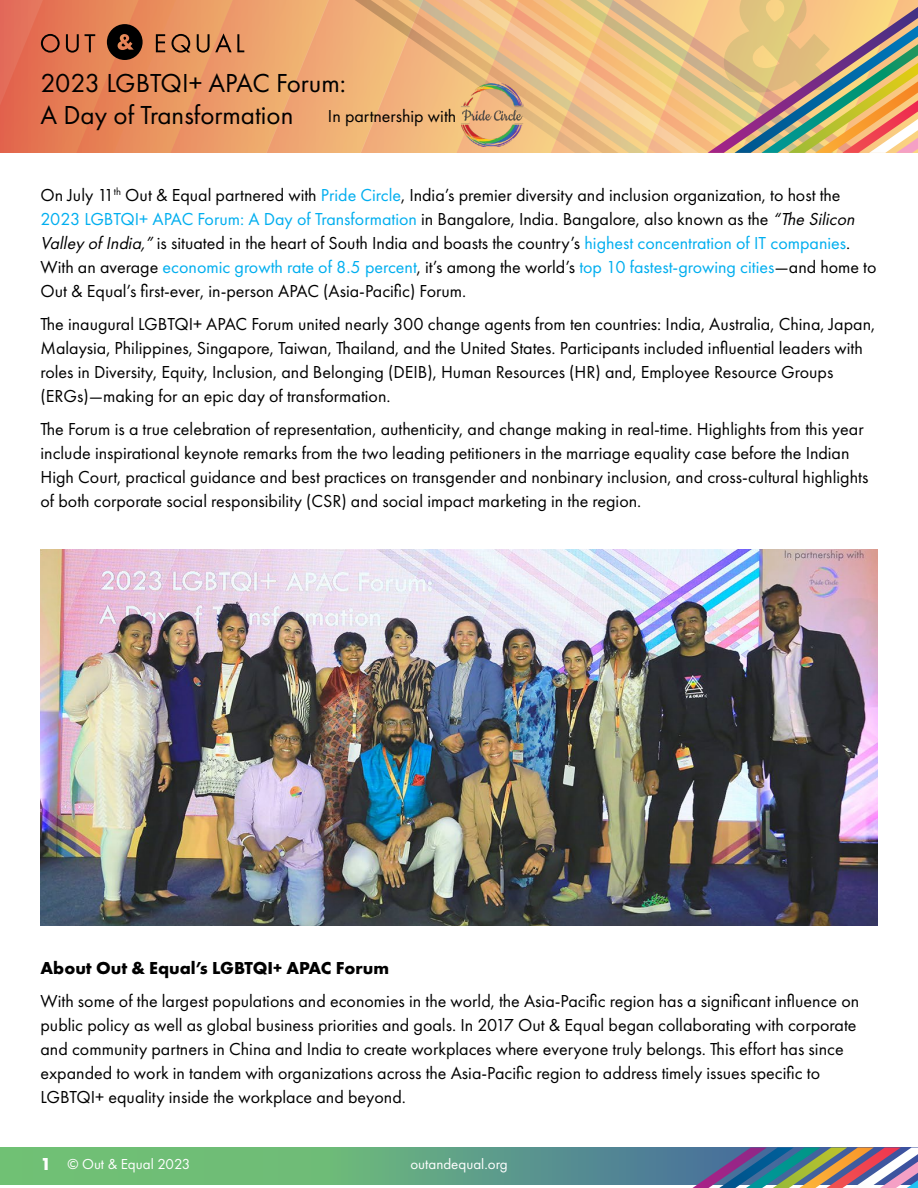
<style>
.page{position:relative;width:918px;height:1188px;background:#fff}
.page>*{position:absolute;margin:0;border:0;box-sizing:border-box;transform-origin:0 0}
.t1{font:700 161.1px "Futura PT";color:#1e763b}
.t2{font:700 160.2px "Futura PT";color:#1e763b}
.t3{font:27px/31.5px "Futura PT";color:#000}
.t4{font:18px/24px "Futura PT";color:#000}
.t5{font:700 18px "Futura PT";color:#000}
.t6{font:15px "Futura PT";color:#fff}
.s1{color:#00aeef}
.s2{font-style:italic}
.s3{font-weight:700;font-size:18px}
</style>
<div class="page">
<img style="left:40px;top:549px;width:838px;height:376px">
<div style="left:0;top:0;width:855px;height:153px;background:#efa871"></div>
<svg style="left:337px;top:0;width:28px;height:153px"></svg>
<svg style="left:365px;top:0;width:29px;height:153px"></svg>
<svg style="left:394px;top:0;width:27px;height:153px"></svg>
<svg style="left:421px;top:0;width:27px;height:153px"></svg>
<svg style="left:448px;top:0;width:157px;height:153px"></svg>
<svg style="left:605px;top:0;width:29px;height:153px;background:#ecc186"></svg>
<svg style="left:634px;top:0;width:284px;height:153px;background:#d6b581"></svg>
<svg style="left:0;top:1148px;width:918px;height:40px;background:#72a48b"></svg>
<svg style="left:0;top:0;width:244px;height:153px"></svg>
<img style="left:459px;top:83px;width:65px;height:63px">
<h3 class="t3" style="left:40px;top:67px;width:307px">2023 LGBTQI+ APAC Forum:<br>A Day of Transformation</h3>
<p class="t4" style="left:328px;top:104px;width:130px">In partnership with</p>
<h1 class="t1" style="left:717px;top:-68px;width:123px">&amp;</h1>
<p class="t4" style="left:40px;top:183px;width:838px">On July 11<sup>th</sup> Out &amp; Equal partnered with <span class="s1">Pride Circle</span>, India’s premier diversity and inclusion organization, to host the <span class="s1">2023 LGBTQI+ APAC Forum: A Day of Transformation</span> in Bangalore, India. Bangalore, also known as the <span class="s2">“The Silicon Valley ofIndia,”</span> is situated in the heart of South India and boasts the country’s <span class="s1">highest concentration of IT companies</span>.<br>With an average <span class="s1">economic growth rate of 8.5 percent</span>, it’s among the world’s <span class="s1">top 10 fastest-growing cities</span>—and home to Out &amp; Equal’s first-ever, in-person APAC (Asia-Pacific) Forum.</p>
<p class="t4" style="left:40px;top:312px;width:836px">The inaugural LGBTQI+ APAC Forum united nearly 300 change agents from ten countries: India, Australia, China, Japan, Malaysia, Philippines, Singapore, Taiwan, Thailand, and the United States. Participants included influential leaders with roles in Diversity, Equity, Inclusion, and Belonging (DEIB), Human Resources (HR) and, Employee Resource Groups (ERGs)—making for an epic day of transformation.</p>
<p class="t4" style="left:40px;top:416px;width:829px">The Forum is a true celebration of representation, authenticity, and change making in real-time. Highlights from this year include inspirational keynote remarks from the two leading petitioners in the marriage equality case before the Indian High Court, practical guidance and best practices on transgender and nonbinary inclusion, and cross-cultural highlights of both corporate social responsibility (CSR) and social impact marketing in the region.</p>
<p class="t5" style="left:40px;top:957px;width:350px">About Out &amp; Equal’s LGBTQI+ APAC Forum</p>
<p class="t4" style="left:40px;top:989px;width:820px">With some of the largest populations and economies in the world, the Asia-Pacific region has a significant influence on public policy as well as global business priorities and goals. In 2017 Out &amp; Equal began collaborating with corporate and community partners in China and India to create workplaces where everyone truly belongs. This effort has since expanded to work in tandem with organizations across the Asia-Pacific region to address timely issues specific to LGBTQI+ equality inside the workplace and beyond.</p>
<h2 class="t2" style="left:715px;top:960px;width:123px">&amp;</h2>
<p class="t6" style="left:40px;top:1155px;width:151px"><span class="s3">1</span> © Out &amp; Equal 2023</p>
<p class="t6" style="left:410px;top:1155px;width:99px">outandequal.org</p>
</div>
